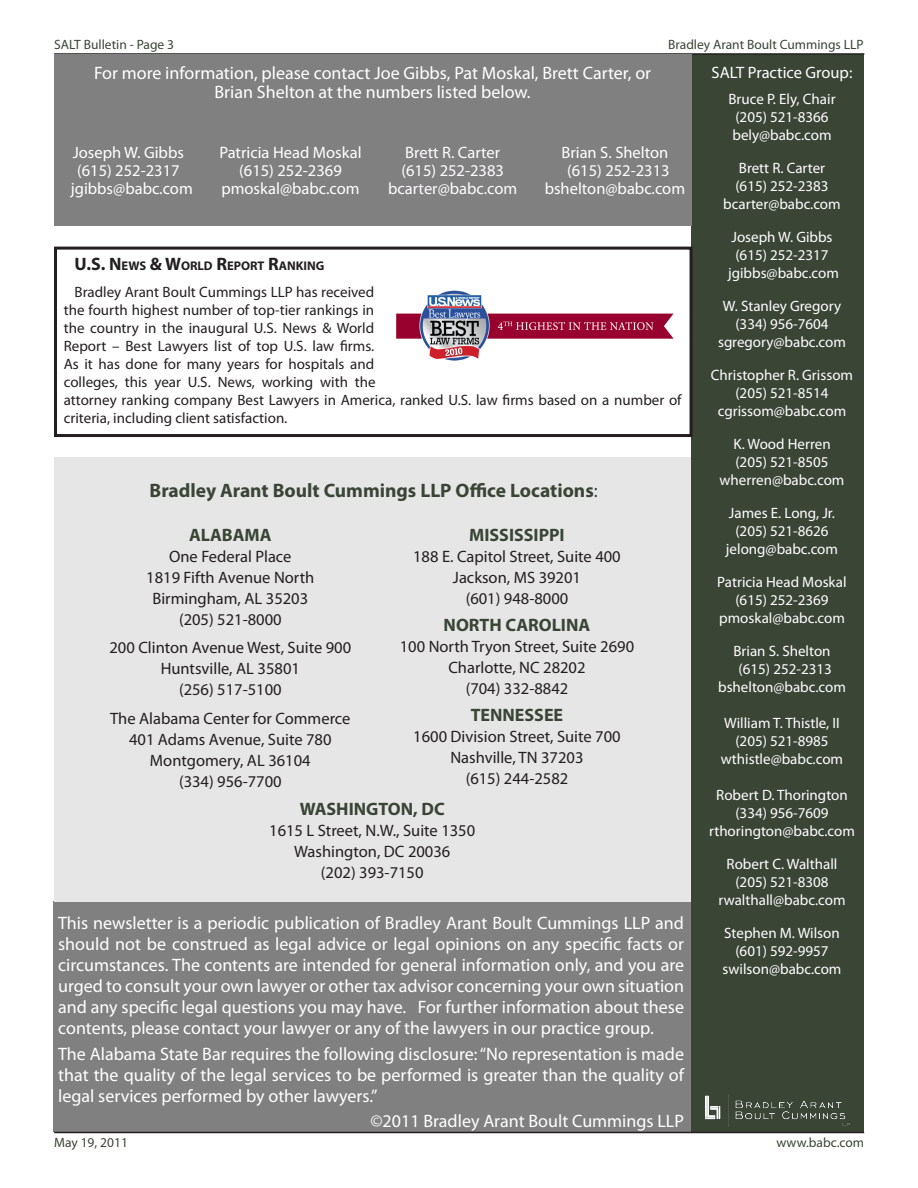
<style>
.page{position:relative;width:918px;height:1188px;background:#fff}
.page>*{position:absolute;margin:0;border:0;box-sizing:border-box;transform-origin:0 0}
.t1{font:700 19.5px "Myriad Pro";color:#3a4536}
.t2{font:18px/21px "Myriad Pro";color:#fff;text-align:justify}
.t3{font:700 18px "Myriad Pro";color:#3a4536}
.t4{font:16.5px "Myriad Pro";color:#231f20}
.t5{font:16.5px "Myriad Pro";color:#fff}
.t6{font:16.5px "Myriad Pro";color:#fffdff}
.t7{font:15px "Myriad Pro";color:#fffdff}
.t8{font:15px/18px "Myriad Pro";color:#231f20}
.t9{font:13.5px "Myriad Pro";color:#3a4536}
.t10{font:700 12.6px "Myriad Pro";color:#231f20}
.s1{font-size:18px}
.s2{font-weight:400}
</style>
<div class="page">
<div style="left:54px;top:902px;width:639px;height:230px;background:#808080"></div>
<div style="left:54px;top:457px;width:644px;height:445px;background:#e6e6e6"></div>
<div style="left:691px;top:55px;width:173px;height:1077px;background:#3a4536"></div>
<hr style="left:54px;top:53px;width:810px;height:2px;background:#231f20">
<hr style="left:54px;top:1132px;width:810px;height:1px;background:#231f20">
<img style="left:705px;top:1094px;width:144px;height:33px">
<div style="left:54px;top:54px;width:638px;height:172px;background:#808080"></div>
<div style="left:54px;top:247px;width:639px;height:190px;border:3px solid #231f20"></div>
<img style="left:396px;top:290px;width:278px;height:70px">
<p class="t9" style="left:54px;top:36px;width:121px">SALT Bulletin - Page 3</p>
<p class="t9" style="left:668px;top:36px;width:197px">Bradley Arant Boult Cummings LLP</p>
<p class="t6" style="left:712px;top:63px;width:142px">SALT Practice Group:</p>
<p class="t7" style="left:728px;top:89px;width:109px">Bruce P. Ely, Chair</p>
<p class="t7" style="left:735px;top:107px;width:95px">(205) 521-8366</p>
<p class="t7" style="left:732px;top:125px;width:101px">bely@babc.com</p>
<p class="t7" style="left:739px;top:158px;width:88px">Brett R. Carter</p>
<p class="t7" style="left:735px;top:176px;width:95px">(615) 252-2383</p>
<p class="t7" style="left:723px;top:194px;width:119px">bcarter@babc.com</p>
<p class="t7" style="left:731px;top:227px;width:103px">Joseph W. Gibbs</p>
<p class="t7" style="left:735px;top:245px;width:95px">(615) 252-2317</p>
<p class="t7" style="left:728px;top:263px;width:112px">jgibbs@babc.com</p>
<p class="t7" style="left:723px;top:296px;width:120px">W. Stanley Gregory</p>
<p class="t7" style="left:735px;top:314px;width:95px">(334) 956-7604</p>
<p class="t7" style="left:718px;top:332px;width:129px">sgregory@babc.com</p>
<p class="t7" style="left:711px;top:365px;width:144px">Christopher R. Grissom</p>
<p class="t7" style="left:735px;top:383px;width:95px">(205) 521-8514</p>
<p class="t7" style="left:718px;top:401px;width:130px">cgrissom@babc.com</p>
<p class="t7" style="left:733px;top:434px;width:99px">K. Wood Herren</p>
<p class="t7" style="left:735px;top:452px;width:95px">(205) 521-8505</p>
<p class="t7" style="left:720px;top:470px;width:126px">wherren@babc.com</p>
<p class="t7" style="left:729px;top:503px;width:108px">James E. Long, Jr.</p>
<p class="t7" style="left:735px;top:521px;width:95px">(205) 521-8626</p>
<p class="t7" style="left:726px;top:539px;width:114px">jelong@babc.com</p>
<p class="t7" style="left:717px;top:572px;width:131px">Patricia Head Moskal</p>
<p class="t7" style="left:735px;top:590px;width:95px">(615) 252-2369</p>
<p class="t7" style="left:719px;top:608px;width:127px">pmoskal@babc.com</p>
<p class="t7" style="left:733px;top:641px;width:99px">Brian S. Shelton</p>
<p class="t7" style="left:739px;top:659px;width:95px">(615) 252-2313</p>
<p class="t7" style="left:718px;top:677px;width:129px">bshelton@babc.com</p>
<p class="t7" style="left:724px;top:713px;width:117px">William T. Thistle, II</p>
<p class="t7" style="left:735px;top:731px;width:95px">(205) 521-8985</p>
<p class="t7" style="left:721px;top:749px;width:124px">wthistle@babc.com</p>
<p class="t7" style="left:716px;top:785px;width:133px">Robert D. Thorington</p>
<p class="t7" style="left:735px;top:803px;width:95px">(334) 956-7609</p>
<p class="t7" style="left:709px;top:821px;width:147px">rthorington@babc.com</p>
<p class="t7" style="left:727px;top:854px;width:112px">Robert C. Walthall</p>
<p class="t7" style="left:735px;top:872px;width:95px">(205) 521-8308</p>
<p class="t7" style="left:719px;top:890px;width:129px">rwalthall@babc.com</p>
<p class="t7" style="left:724px;top:923px;width:117px">Stephen M. Wilson</p>
<p class="t7" style="left:735px;top:941px;width:95px">(601) 592-9957</p>
<p class="t7" style="left:723px;top:959px;width:120px">swilson@babc.com</p>
<p class="t2" style="left:94px;top:63px;width:559px;line-height:19.5px;text-align:center">For more information, please contact Joe Gibbs, Pat Moskal, Brett Carter, or<br>Brian Shelton at the numbers listed below.</p>
<p class="t5" style="left:73px;top:142px;width:113px">Joseph W. Gibbs</p>
<p class="t5" style="left:77px;top:160px;width:104px">(615) 252-2317</p>
<p class="t5" style="left:71px;top:178px;width:123px">jgibbs@babc.com</p>
<p class="t5" style="left:219px;top:142px;width:144px">Patricia Head Moskal</p>
<p class="t5" style="left:239px;top:160px;width:104px">(615) 252-2369</p>
<p class="t5" style="left:221px;top:178px;width:140px">pmoskal@babc.com</p>
<p class="t5" style="left:561px;top:142px;width:108px">Brian S. Shelton</p>
<p class="t5" style="left:567px;top:160px;width:104px">(615) 252-2313</p>
<p class="t5" style="left:545px;top:178px;width:142px">bshelton@babc.com</p>
<p class="t6" style="left:405px;top:142px;width:96px">Brett R. Carter</p>
<p class="t6" style="left:401px;top:160px;width:104px">(615) 252-2383</p>
<p class="t6" style="left:388px;top:178px;width:131px">bcarter@babc.com</p>
<p class="t10" style="left:75px;top:257px;width:251px"><span class="s1">U.S. N</span>EWS <span class="s1">&amp; W</span>ORLD <span class="s1">R</span>EPORT <span class="s1">R</span>ANKING</p>
<p class="t8" style="left:64px;top:283px;width:619px;text-indent:11px">Bradley Arant Boult Cummings LLP has received<br>the fourth highest number of top-tier rankings in<br>the country in the inaugural U.S. News &amp; World<br>Report – Best Lawyers list of top U.S. law firms.<br>As it has done for many years for hospitals and<br>colleges, this year U.S. News, working with the<br>attorney ranking company Best Lawyers in America, ranked U.S. law firms based on a number of criteria, including client satisfaction.</p>
<p class="t1" style="left:150px;top:477px;width:450px">Bradley Arant Boult Cummings LLP Office Locations<span class="s2">:</span></p>
<p class="t3" style="left:469px;top:523px;width:97px">MISSISSIPPI</p>
<p class="t4" style="left:413px;top:546px;width:209px">188 E. Capitol Street, Suite 400</p>
<p class="t4" style="left:453px;top:567px;width:130px">Jackson, MS 39201</p>
<p class="t4" style="left:466px;top:588px;width:104px">(601) 948-8000</p>
<p class="t3" style="left:444px;top:613px;width:148px">NORTH CAROLINA</p>
<p class="t4" style="left:400px;top:636px;width:236px">100 North Tryon Street, Suite 2690</p>
<p class="t4" style="left:448px;top:657px;width:139px">Charlotte, NC 28202</p>
<p class="t4" style="left:466px;top:678px;width:104px">(704) 332-8842</p>
<p class="t3" style="left:471px;top:703px;width:94px">TENNESSEE</p>
<p class="t4" style="left:413px;top:726px;width:209px">1600 Division Street, Suite 700</p>
<p class="t4" style="left:450px;top:747px;width:135px">Nashville, TN 37203</p>
<p class="t4" style="left:466px;top:768px;width:104px">(615) 244-2582</p>
<p class="t3" style="left:189px;top:523px;width:84px">ALABAMA</p>
<p class="t4" style="left:169px;top:546px;width:124px">One Federal Place</p>
<p class="t4" style="left:146px;top:567px;width:170px">1819 Fifth Avenue North</p>
<p class="t4" style="left:152px;top:588px;width:157px">Birmingham, AL 35203</p>
<p class="t4" style="left:179px;top:609px;width:104px">(205) 521-8000</p>
<p class="t4" style="left:109px;top:638px;width:243px">200 Clinton Avenue West, Suite 900</p>
<p class="t4" style="left:161px;top:659px;width:141px">Huntsville, AL 35801</p>
<p class="t4" style="left:179px;top:680px;width:104px">(256) 517-5100</p>
<p class="t4" style="left:110px;top:708px;width:242px">The Alabama Center for Commerce</p>
<p class="t4" style="left:129px;top:729px;width:204px">401 Adams Avenue, Suite 780</p>
<p class="t4" style="left:150px;top:750px;width:162px">Montgomery, AL 36104</p>
<p class="t4" style="left:179px;top:771px;width:104px">(334) 956-7700</p>
<p class="t3" style="left:300px;top:797px;width:146px">WASHINGTON, DC</p>
<p class="t4" style="left:269px;top:820px;width:207px">1615 L Street, N.W., Suite 1350</p>
<p class="t4" style="left:294px;top:841px;width:158px">Washington, DC 20036</p>
<p class="t4" style="left:321px;top:862px;width:104px">(202) 393-7150</p>
<p class="t2" style="left:58px;top:913px;width:627px">This newsletter is a periodic publication of Bradley Arant Boult Cummings LLP and should not be construed as legal advice or legal opinions on any specific facts or circumstances. The contents are intended for general information only, and you are urged to consult your own lawyer or other tax advisor concerning your own situation and any specific legal questions you may have. For further information about these contents, please contact your lawyer or any of the lawyers in our practice group.</p>
<p class="t2" style="left:58px;top:1043px;width:627px">The Alabama State Bar requires the following disclosure: “No representation is made that the quality of the legal services to be performed is greater than the quality of legal services performed by other lawyers.”</p>
<p class="t2" style="left:370px;top:1111px;width:315px">©2011 Bradley Arant Boult Cummings LLP</p>
<p class="t9" style="left:54px;top:1134px;width:75px">May 19, 2011</p>
<p class="t9" style="left:777px;top:1134px;width:89px">www.babc.com</p>
</div>
